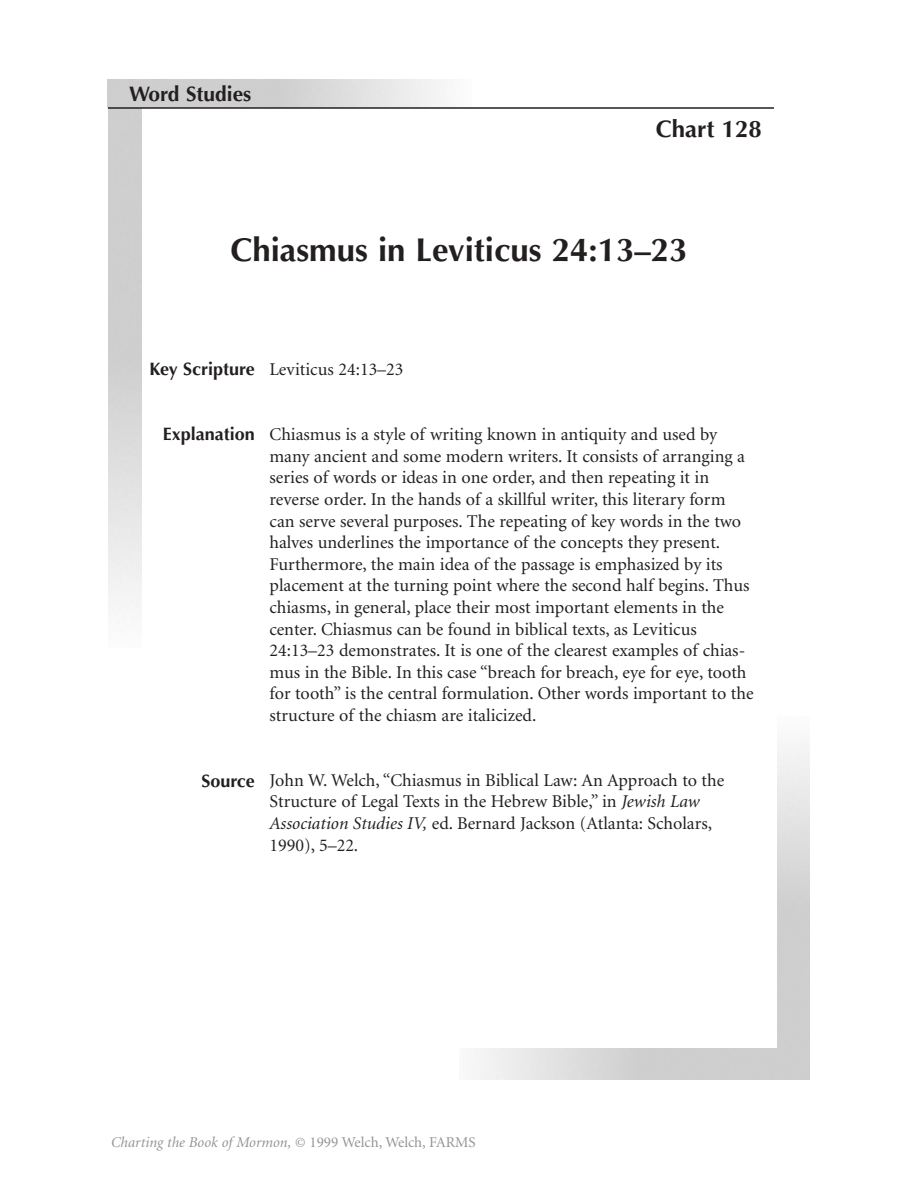
<style>
.page{position:relative;width:918px;height:1188px;background:#fff}
.page>*{position:absolute;margin:0;border:0;box-sizing:border-box;transform-origin:0 0}
.t1{font:700 33px "Optima";color:#231f1f}
.t2{font:700 24px "Optima";color:#231f1f}
.t3{font:700 21px "Optima";color:#231f1f}
.t4{font:18px/21.6px "Minion";color:#231f1f}
.t5{font:700 18px "Optima";color:#231f1f}
.t6{font:italic 15px "Minion";color:#939497}
.s1{font-style:italic}
.s2{font-style:normal}
</style>
<div class="page">
<hr style="left:108px;top:107px;width:666px;height:2px;background:#231f1f">
<p class="t3" style="left:129px;top:85px;width:124px">Word Studies</p>
<h2 class="t2" style="left:656px;top:118px;width:108px">Chart 128</h2>
<h1 class="t1" style="left:230px;top:236px;width:459px">Chiasmus in Leviticus 24:13–23</h1>
<p class="t5" style="left:149px;top:361px;width:107px">Key Scripture</p>
<p class="t4" style="left:270px;top:360px;width:136px">Leviticus 24:13–23</p>
<p class="t5" style="left:163px;top:427px;width:94px">Explanation</p>
<p class="t4" style="left:270px;top:425px;width:486px">Chiasmus is a style of writing known in antiquity and used by many ancient and some modern writers. It consists of arranging a series of words or ideas in one order, and then repeating it in reverse order. In the hands of a skillful writer, this literary form can serve several purposes. The repeating of key words in the two halves underlines the importance of the concepts they present.<br>Furthermore, the main idea of the passage is emphasized by its placement at the turning point where the second half begins. Thus chiasms, in general, place their most important elements in the center. Chiasmus can be found in biblical texts, as Leviticus 24:13–23 demonstrates. It is one of the clearest examples of chias&shy;mus in the Bible. In this case “breach for breach, eye for eye, tooth for tooth” is the central formulation. Other words important to the structure of the chiasm are italicized.</p>
<p class="t5" style="left:202px;top:773px;width:55px">Source</p>
<p class="t4" style="left:269px;top:771px;width:456px">John W. Welch, “Chiasmus in Biblical Law: An Approach to the Structure of Legal Texts in the Hebrew Bible,” in <span class="s1">Jewish Law Association Studies IV,</span> ed. Bernard Jackson (Atlanta: Scholars, 1990), 5–22.</p>
<p class="t6" style="left:111px;top:1136px;width:366px">Charting the Book of Mormon, <span class="s2">© 1999 Welch, Welch, FARMS</span></p>
</div>
